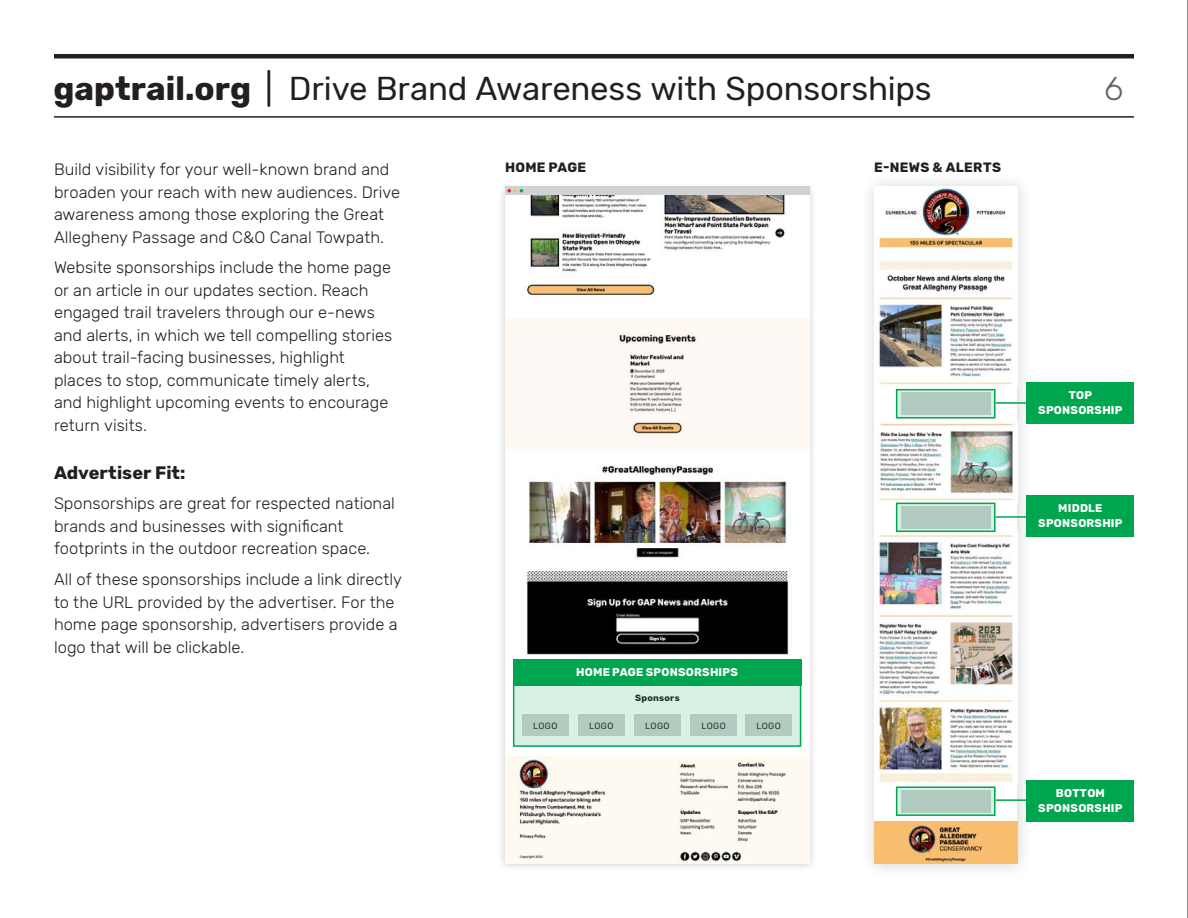
<style>
.page{position:relative;width:1188px;height:918px;background:#fff}
.page>*{position:absolute;margin:0;border:0;box-sizing:border-box;transform-origin:0 0}
.Top_of_Page_Headers{font:33px "Rubik";letter-spacing:-.005em;color:#231f20}
.t1{font:300 33px "Rubik";color:#636366}
.Heading_2{font:700 18px "Rubik";color:#231f20}
.Body_Copy{font:300 16.5px/22.5px "Rubik";color:#231f20}
.Heading_3{font:700 13.5px "Rubik";letter-spacing:.025em;color:#231f20}
.Green_Placement_Head{font:700 11.25px/15px "Rubik";letter-spacing:.02em;color:#fff;text-align:center}
.Stat_Label{font:9px "Rubik";letter-spacing:.04em;color:#231f20}
.t2{font:700 9px "Rubik";letter-spacing:.03em;color:#231f20}
.s1{font-weight:700}
</style>
<div class="page">
<hr style="left:54px;top:116px;width:1080px;height:2px;background:#231f20">
<hr style="left:54px;top:54px;width:1080px;height:4px;background:#231f20">
<div style="left:859px;top:171px;width:174px;height:708px;background:#231f20;opacity:.2"></div>
<div style="left:875px;top:187px;width:142px;height:677px;background:#fff"></div>
<img style="left:879px;top:188px;width:134px;height:197px">
<img style="left:879px;top:423px;width:135px;height:78px">
<img style="left:877px;top:532px;width:136px;height:251px">
<img style="left:874px;top:822px;width:143px;height:42px">
<hr style="left:996px;top:799px;width:77px;height:2px;background:#00a54f">
<hr style="left:996px;top:516px;width:77px;height:2px;background:#00a54f">
<div style="left:897px;top:503px;width:98px;height:28px;background:#b1cbc0"></div>
<div style="left:896px;top:503px;width:100px;height:29px;border:2px solid #00a54f"></div>
<hr style="left:996px;top:402px;width:77px;height:2px;background:#00a54f">
<svg style="left:899px;top:392px;width:94px;height:24px;background:#b4cec2"></svg>
<div style="left:896px;top:389px;width:100px;height:30px;border:2px solid #00a54f"></div>
<div style="left:1027px;top:495px;width:107px;height:42px;background:#00a54f"></div>
<div style="left:1027px;top:382px;width:107px;height:42px;background:#00a54f"></div>
<div style="left:897px;top:787px;width:98px;height:28px;background:#b1cbc0"></div>
<div style="left:896px;top:787px;width:100px;height:29px;border:2px solid #00a54f"></div>
<div style="left:1027px;top:780px;width:107px;height:41px;background:#00a54f"></div>
<div style="left:497px;top:182px;width:321px;height:690px;background:#231f20;opacity:.25"></div>
<img style="left:505px;top:195px;width:304px;height:482px">
<img style="left:505px;top:756px;width:304px;height:108px">
<div style="left:505px;top:187px;width:304px;height:8px;background:#d1d2d4"></div>
<svg style="left:507px;top:189px;width:16px;height:3px"></svg>
<div style="left:513px;top:659px;width:288px;height:27px;background:#00a54f"></div>
<svg style="left:516px;top:687px;width:282px;height:57px;background:#cbe4d8"></svg>
<div style="left:513px;top:684px;width:288px;height:63px;border:2px solid #00a54f"></div>
<hr style="left:1187px;top:0;width:1px;height:918px;background:#231f20">
<p class="Top_of_Page_Headers" style="left:53px;top:70px;width:880px"><span class="s1">gaptrail.org</span> | Drive Brand Awareness with Sponsorships</p>
<h1 class="t1" style="left:1104px;top:70px;width:21px">6</h1>
<p class="Body_Copy" style="left:54px;top:159px;width:348px">Build visibility for your well-known brand and broaden your reach with new audiences. Drive awareness among those exploring the Great Allegheny Passage and C&amp;O Canal Towpath.</p>
<p class="Body_Copy" style="left:54px;top:257px;width:340px">Website sponsorships include the home page or an article in our updates section. Reach engaged trail travelers through our e-news and alerts, in which we tell compelling stories about trail-facing businesses, highlight places to stop, communicate timely alerts, and highlight upcoming events to encourage return visits.</p>
<p class="Heading_2" style="left:54px;top:462px;width:133px">Advertiser Fit:</p>
<p class="Body_Copy" style="left:54px;top:493px;width:342px">Sponsorships are great for respected national brands and businesses with significant footprints in the outdoor recreation space.</p>
<p class="Body_Copy" style="left:54px;top:569px;width:350px">All of these sponsorships include a link directly to the URL provided by the advertiser. For the home page sponsorship, advertisers provide a logo that will be clickable.</p>
<p class="Heading_3" style="left:505px;top:160px;width:83px">HOME PAGE</p>
<p class="Heading_3" style="left:874px;top:160px;width:129px">E-NEWS &amp; ALERTS</p>
<p class="Green_Placement_Head" style="left:576px;top:665px;width:163px">HOME PAGE SPONSORSHIPS</p>
<p class="t2" style="left:635px;top:693px;width:46px">Sponsors</p>
<p class="Stat_Label" style="left:533px;top:720px;width:26px">LOGO</p>
<p class="Stat_Label" style="left:589px;top:720px;width:26px">LOGO</p>
<p class="Stat_Label" style="left:645px;top:720px;width:26px">LOGO</p>
<p class="Stat_Label" style="left:701px;top:720px;width:26px">LOGO</p>
<p class="Stat_Label" style="left:756px;top:720px;width:26px">LOGO</p>
<p class="Green_Placement_Head" style="left:1038px;top:388px;width:86px">TOP<br>SPONSORSHIP</p>
<p class="Green_Placement_Head" style="left:1038px;top:501px;width:86px">MIDDLE<br>SPONSORSHIP</p>
<p class="Green_Placement_Head" style="left:1038px;top:786px;width:86px">BOTTOM<br>SPONSORSHIP</p>
</div>
